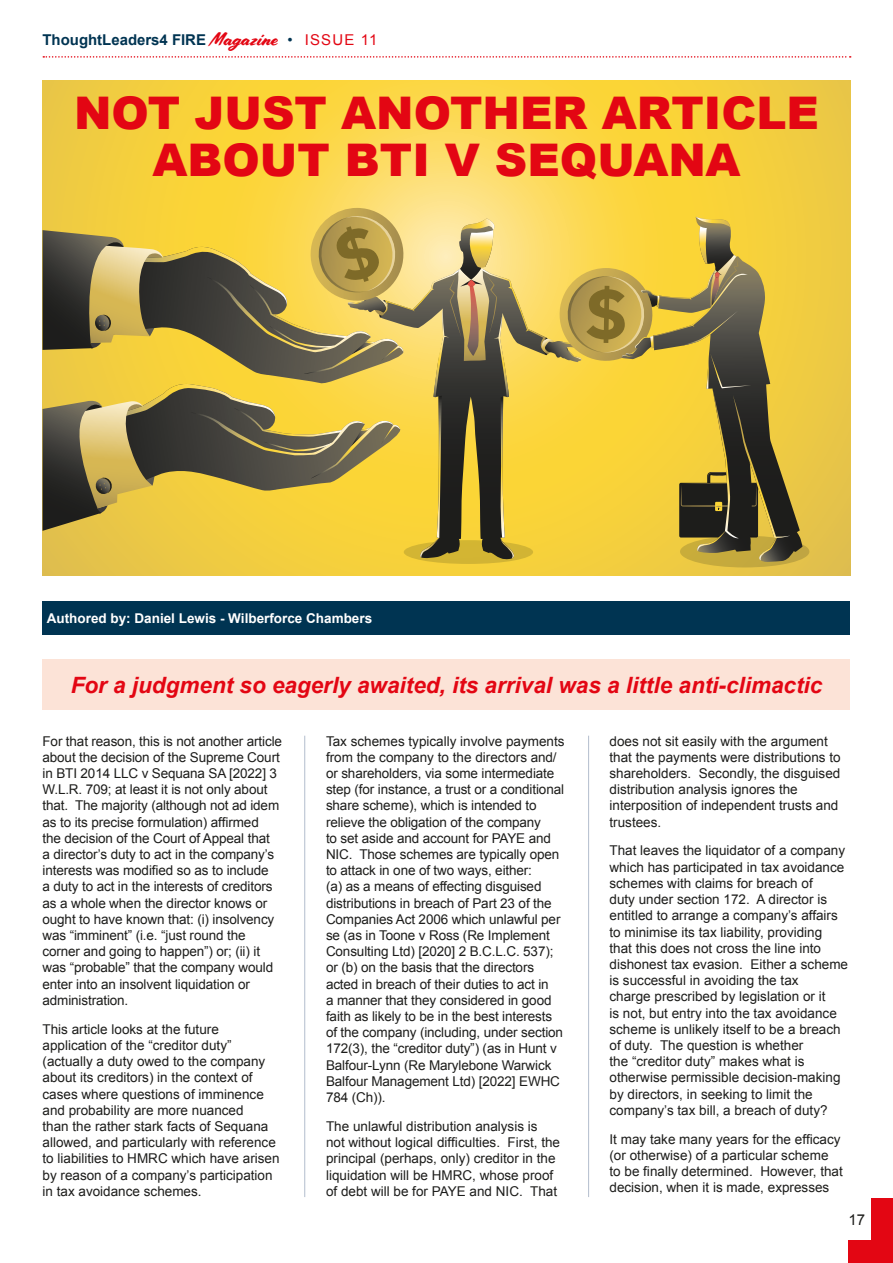
<style>
.page{position:relative;width:893px;height:1263px;background:#fff}
.page>*{position:absolute;margin:0;border:0;box-sizing:border-box;transform-origin:0 0}
.t1{font:900 45px/46.5px "Arial";color:#e30613;text-align:center}
.t2{font:italic 700 22.5px "Arial";color:#e30613}
.t3{font:700 15px "Arial";color:#003452}
.t4{font:15px "Arial";color:#1d1d1b}
.t5{font:13.5px/16.2px "Arial";color:#1d1d1b}
.t6{font:700 13.5px "Arial";color:#fff}
.s1{font-family:"Cortado";font-weight:400;font-size:18.6px;color:#e30613}
.s2{font-weight:400}
.s3{font-weight:400;color:#e30613}
</style>
<div class="page">
<svg style="left:43px;top:56px;width:808px;height:2px"></svg>
<div style="left:872px;top:1198px;width:21px;height:65px;background:#e30613"></div>
<div style="left:848px;top:1241px;width:45px;height:22px;background:#e30613"></div>
<svg style="left:43px;top:81px;width:807px;height:495px;background:#f5d145"></svg>
<svg style="left:404px;top:540px;width:129px;height:24px"></svg>
<div style="left:680px;top:536px;width:129px;height:31px;background:#c3a83e;border-radius:50%"></div>
<svg style="left:43px;top:208px;width:759px;height:354px;background:#baa144"></svg>
<div style="left:43px;top:601px;width:807px;height:33px;background:#003452"></div>
<hr style="left:304px;top:736px;width:1px;height:461px;background:#b3bdcd">
<hr style="left:588px;top:736px;width:1px;height:461px;background:#b3bdcd">
<div style="left:43px;top:660px;width:807px;height:50px;background:#fce3d7"></div>
<p class="t3" style="left:43px;top:29px;width:337px">ThoughtLeaders4 FIRE <span class="s1">Magazine</span> <span class="s2">•</span> <span class="s3">ISSUE 11</span></p>
<h1 class="t1" style="left:74px;top:88px;width:746px">NOT JUST ANOTHER ARTICLE<br>ABOUT BTI V SEQUANA</h1>
<p class="t6" style="left:47px;top:609px;width:327px">Authored by: Daniel Lewis - Wilberforce Chambers</p>
<h2 class="t2" style="left:71px;top:671px;width:753px">For a judgment so eagerly awaited, its arrival was a little anti-climactic</h2>
<p class="t5" style="left:43px;top:733px;width:241px">For that reason, this is not another article about the decision of the Supreme Court in BTI 2014 LLC v Sequana SA [2022] 3<br>W.L.R. 709; at least it is not only about that. The majority (although not ad idem as to its precise formulation) affirmed<br>the decision of the Court of Appeal that<br>a director’s duty to act in the company’s interests was modified so as to include<br>a duty to act in the interests of creditors as a whole when the director knows or ought to have known that: (i) insolvency was “imminent” (i.e. “just round the corner and going to happen”) or; (ii) it was “probable” that the company would enter into an insolvent liquidation or administration.</p>
<p class="t5" style="left:43px;top:1021px;width:239px">This article looks at the future application of the “creditor duty” (actually a duty owed to the company about its creditors) in the context of cases where questions of imminence and probability are more nuanced<br>than the rather stark facts of Sequana allowed, and particularly with reference to liabilities to HMRC which have arisen by reason of a company’s participation in tax avoidance schemes.</p>
<p class="t5" style="left:326px;top:733px;width:240px">Tax schemes typically involve payments from the company to the directors and/ or shareholders, via some intermediate step (for instance, a trust or a conditional share scheme), which is intended to relieve the obligation of the company<br>to set aside and account for PAYE and NIC. Those schemes are typically open to attack in one of two ways, either:<br>(a) as a means of effecting disguised distributions in breach of Part 23 of the Companies Act 2006 which unlawful per se (as in Toone v Ross (Re Implement Consulting Ltd) [2020] 2 B.C.L.C. 537); or (b) on the basis that the directors acted in breach of their duties to act in<br>a manner that they considered in good faith as likely to be in the best interests of the company (including, under section 172(3), the “creditor duty”) (as in Hunt v Balfour-Lynn (Re Marylebone Warwick Balfour Management Ltd) [2022] EWHC 784 (Ch)).</p>
<p class="t5" style="left:326px;top:1118px;width:236px">The unlawful distribution analysis is<br>not without logical difficulties. First, the principal (perhaps, only) creditor in the liquidation will be HMRC, whose proof of debt will be for PAYE and NIC. That</p>
<p class="t5" style="left:609px;top:733px;width:233px">does not sit easily with the argument that the payments were distributions to shareholders. Secondly, the disguised distribution analysis ignores the interposition of independent trusts and trustees.</p>
<p class="t5" style="left:609px;top:843px;width:240px">That leaves the liquidator of a company which has participated in tax avoidance schemes with claims for breach of<br>duty under section 172. A director is entitled to arrange a company’s affairs to minimise its tax liability, providing that this does not cross the line into dishonest tax evasion. Either a scheme is successful in avoiding the tax<br>charge prescribed by legislation or it<br>is not, but entry into the tax avoidance scheme is unlikely itself to be a breach of duty. The question is whether<br>the “creditor duty” makes what is otherwise permissible decision-making by directors, in seeking to limit the company’s tax bill, a breach of duty?</p>
<p class="t5" style="left:609px;top:1131px;width:235px">It may take many years for the efficacy (or otherwise) of a particular scheme to be finally determined. However, that decision, when it is made, expresses</p>
<p class="t4" style="left:848px;top:1210px;width:18px">17</p>
</div>
